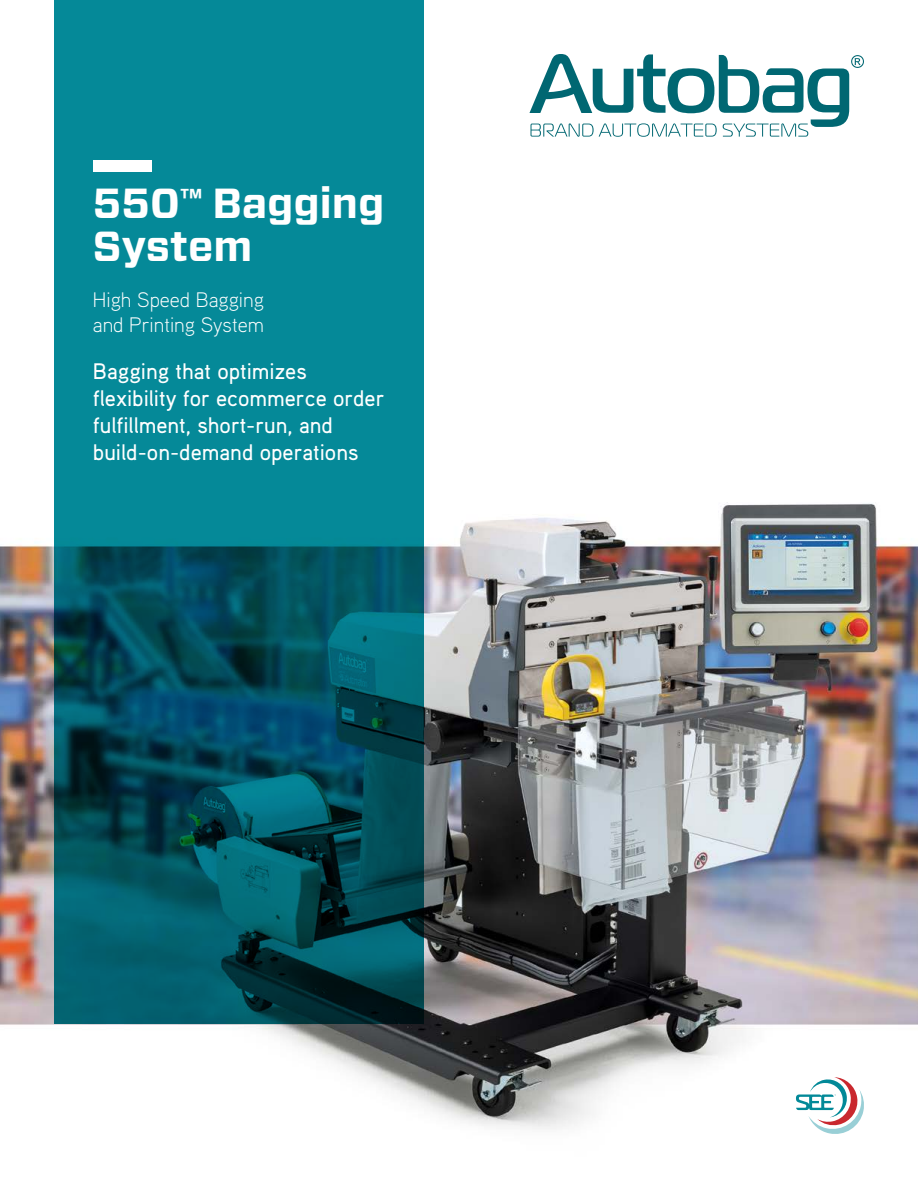
<style>
.page{position:relative;width:918px;height:1188px;background:#fff}
.page>*{position:absolute;margin:0;border:0;box-sizing:border-box;transform-origin:0 0}
.t1{font:700 42px/43.5px "Forza";color:#fff}
.t2{font:500 22.5px/27px "Aaux Pro";color:#fff}
.t3{font:300 21px/25.2px "Aaux Pro";color:#fff}
</style>
<div class="page">
<img style="left:0;top:467px;width:918px;height:662px">
<svg style="left:54px;top:0;width:369px;height:1024px;background:#036d7c"></svg>
<svg style="left:796px;top:1077px;width:68px;height:57px"></svg>
<svg style="left:529px;top:54px;width:335px;height:83px"></svg>
<div style="left:93px;top:160px;width:59px;height:11px;background:#fff"></div>
<h1 class="t1" style="left:93px;top:182px;width:293px">550<sup>™</sup> Bagging<br>System</h1>
<p class="t3" style="left:93px;top:286px;width:173px">High Speed Bagging and Printing System</p>
<p class="t2" style="left:93px;top:357px;width:293px">Bagging that optimizes flexibility for ecommerce order fulfillment, short-run, and build-on-demand operations</p>
</div>
